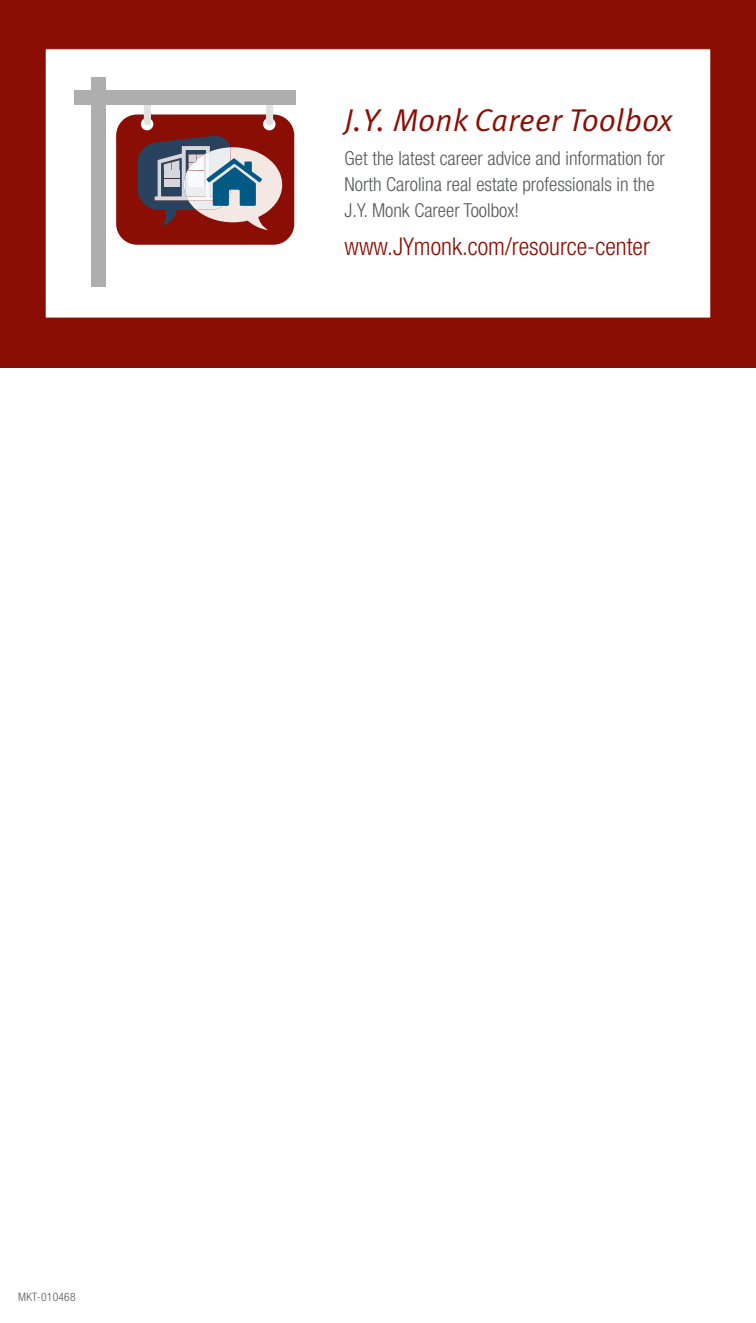
<style>
.page{position:relative;width:756px;height:1323px;background:#fff}
.page>*{position:absolute;margin:0;border:0;box-sizing:border-box;transform-origin:0 0}
.t1{font:italic 31.5px "Meta Pro";letter-spacing:-.005em;color:#8b0e04}
.t2{font:300 condensed 24.5px "Helvetica Neue LT Std";color:#8b0e04}
.t3{font:300 condensed 19.25px/26.2px "Helvetica Neue LT Std";color:#58595b}
.t4{font:300 condensed 11.55px "Helvetica Neue LT Std";letter-spacing:.02em;color:#58595b}
</style>
<div class="page">
<hr style="left:755px;top:0;width:1px;height:716px;background:#8b0e04">
<div style="left:0;top:0;width:756px;height:368px;background:#8b0e04"></div>
<div style="left:45px;top:48px;width:666px;height:270px;background:#fff;border:1px solid #8b0e04"></div>
<svg style="left:116px;top:105px;width:178px;height:140px;background:#975f60"></svg>
<div style="left:74px;top:90px;width:222px;height:15px;background:#aeaeae"></div>
<div style="left:91px;top:77px;width:15px;height:210px;background:#aeaeae"></div>
<h1 class="t1" style="left:345px;top:100px;width:329px">J.Y. Monk Career Toolbox</h1>
<p class="t3" style="left:345px;top:145px;width:322px">Get the latest career advice and information for<br>North Carolina real estate professionals in the<br>J.Y. Monk Career Toolbox!</p>
<p class="t2" style="left:345px;top:232px;width:307px">www.JYmonk.com/resource-center</p>
<p class="t4" style="left:18px;top:1291px;width:59px">MKT-010468</p>
</div>
